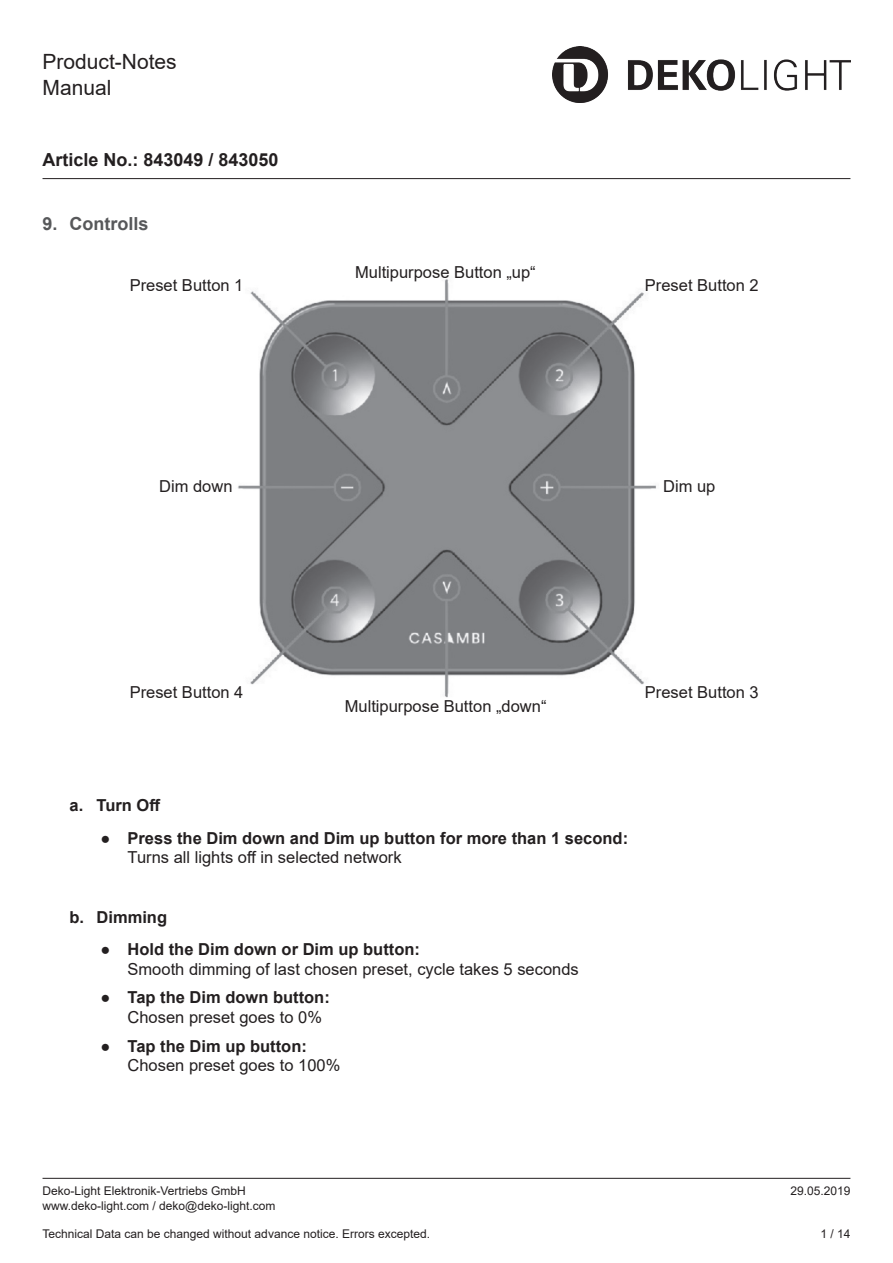
<style>
.page{position:relative;width:893px;height:1263px;background:#fff}
.page>*{position:absolute;margin:0;border:0;box-sizing:border-box;transform-origin:0 0}
.t1{font:21px/25.2px "Arial";color:#231f20}
.t2{font:700 18px "Arial";color:#231f20}
.t3{font:700 18px "Arial";color:#57585a}
.t4{font:700 16.5px "Arial";color:#231f20}
.Aufzählung_mit_Punkt{font:16.5px "Arial";color:#231f20}
.Lauftext{font:16.5px "Arial";color:#231f20}
.t5{font:12px "Arial";color:#231f20}
.s1{font-weight:400}
</style>
<div class="page">
<hr style="left:43px;top:178px;width:807px;height:1px;background:#231f20">
<hr style="left:43px;top:1178px;width:807px;height:1px;background:#231f20">
<img style="left:553px;top:46px;width:297px;height:56px">
<img style="left:238px;top:279px;width:418px;height:419px">
<h1 class="t1" style="left:43px;top:49px;width:136px">Product-Notes<br>Manual</h1>
<h2 class="t2" style="left:43px;top:147px;width:238px">Article No.: 843049 / 843050</h2>
<p class="t3" style="left:43px;top:211px;width:108px">9. Controlls</p>
<p class="Lauftext" style="left:355px;top:261px;width:182px">Multipurpose Button „up“</p>
<p class="Lauftext" style="left:130px;top:274px;width:115px">Preset Button 1</p>
<p class="Lauftext" style="left:645px;top:274px;width:115px">Preset Button 2</p>
<p class="Lauftext" style="left:159px;top:475px;width:75px">Dim down</p>
<p class="Lauftext" style="left:663px;top:475px;width:54px">Dim up</p>
<p class="Lauftext" style="left:130px;top:681px;width:115px">Preset Button 4</p>
<p class="Lauftext" style="left:645px;top:681px;width:115px">Preset Button 3</p>
<p class="Lauftext" style="left:345px;top:695px;width:203px">Multipurpose Button „down“</p>
<p class="t4" style="left:70px;top:793px;width:92px">a. Turn Off</p>
<p class="t4" style="left:101px;top:826px;width:529px"><span class="s1">●</span> Press the Dim down and Dim up button for more than 1 second:</p>
<p class="Aufzählung_mit_Punkt" style="left:128px;top:846px;width:276px">Turns all lights off in selected network</p>
<p class="t4" style="left:70px;top:905px;width:99px">b. Dimming</p>
<p class="t4" style="left:101px;top:938px;width:321px"><span class="s1">●</span> Hold the Dim down or Dim up button:</p>
<p class="Aufzählung_mit_Punkt" style="left:128px;top:958px;width:453px">Smooth dimming of last chosen preset, cycle takes 5 seconds</p>
<p class="t4" style="left:101px;top:986px;width:231px"><span class="s1">●</span> Tap the Dim down button:</p>
<p class="Aufzählung_mit_Punkt" style="left:128px;top:1006px;width:196px">Chosen preset goes to 0%</p>
<p class="t4" style="left:101px;top:1034px;width:208px"><span class="s1">●</span> Tap the Dim up button:</p>
<p class="Aufzählung_mit_Punkt" style="left:128px;top:1054px;width:214px">Chosen preset goes to 100%</p>
<p class="t5" style="left:43px;top:1183px;width:205px">Deko-Light Elektronik-Vertriebs GmbH</p>
<p class="t5" style="left:790px;top:1183px;width:62px">29.05.2019</p>
<p class="t5" style="left:43px;top:1197px;width:234px">www.deko-light.com / deko@deko-light.com</p>
<p class="t5" style="left:43px;top:1226px;width:389px">Technical Data can be changed without advance notice. Errors excepted.</p>
<p class="t5" style="left:820px;top:1226px;width:32px">1 / 14</p>
</div>
